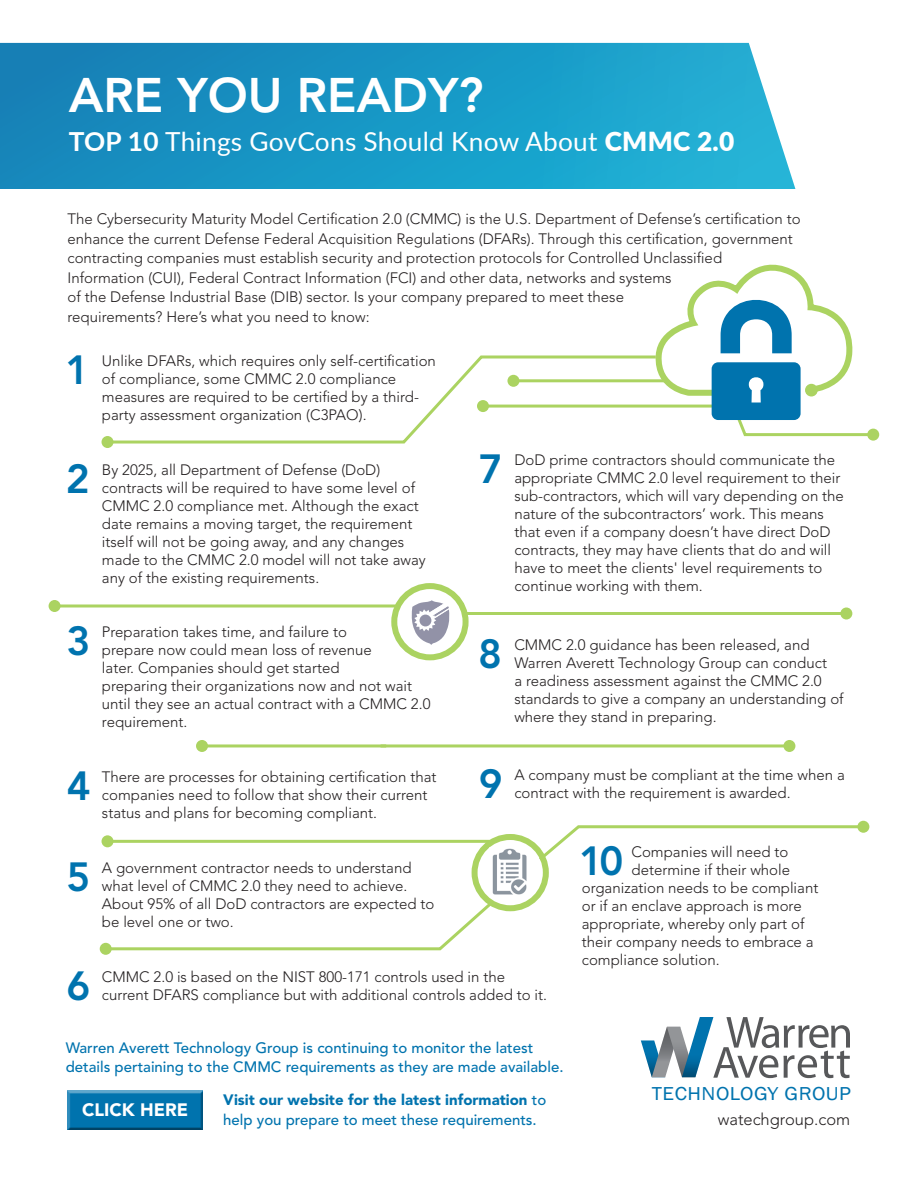
<style>
.page{position:relative;width:918px;height:1188px;background:#fff}
.page>*{position:absolute;margin:0;border:0;box-sizing:border-box;transform-origin:0 0}
.t1{font:800 48.15px "Avenir LT Std";color:#fff}
.Body{font:800 40.35px "Avenir LT Std";color:#0073ae}
.t2{font:26.25px "Lato";letter-spacing:.01em;color:#fff}
.t3{font:19.2px "Franklin Gothic";letter-spacing:.025em;color:#0073ae;scale:1.1 1}
.t4{font:900 18px "Avenir";color:#fff}
.t5{font:300 16.5px "Avenir LT Std";color:#231f20}
.Body-2{font:300 15px/18px "Avenir LT Std";color:#231f20}
.Body-3{font:500 15px/19.5px "Avenir LT Std";color:#0073ae}
.s1{font-weight:700}
.s2{font-weight:900}
</style>
<div class="page">
<svg style="left:867px;top:429px;width:12px;height:12px"></svg>
<svg style="left:0;top:43px;width:795px;height:146px;background:#209bc7"></svg>
<svg style="left:105px;top:355px;width:550px;height:89px"></svg>
<div style="left:102px;top:436px;width:12px;height:12px;background:#abd361;border-radius:50%"></div>
<svg style="left:61px;top:604px;width:334px;height:4px"></svg>
<div style="left:49px;top:600px;width:12px;height:12px;background:#abd361;border-radius:50%"></div>
<div style="left:102px;top:835px;width:12px;height:12px;background:#abd361;border-radius:50%"></div>
<hr style="left:466px;top:612px;width:380px;height:3px;background:#abd361">
<div style="left:840px;top:608px;width:12px;height:12px;background:#abd361;border-radius:50%"></div>
<svg style="left:655px;top:264px;width:221px;height:174px"></svg>
<hr style="left:202px;top:744px;width:184px;height:3px;background:#abd361">
<div style="left:196px;top:740px;width:12px;height:12px;background:#abd361;border-radius:50%"></div>
<hr style="left:381px;top:744px;width:408px;height:3px;background:#abd361">
<div style="left:783px;top:740px;width:12px;height:12px;background:#abd361;border-radius:50%"></div>
<div style="left:100px;top:943px;width:12px;height:12px;background:#abd361;border-radius:50%"></div>
<div style="left:391px;top:583px;width:78px;height:77px;border:6px solid #abd361;border-radius:50%"></div>
<svg style="left:411px;top:600px;width:39px;height:45px"></svg>
<div style="left:63px;top:1088px;width:144px;height:46px;background:#231f20;opacity:.75"></div>
<svg style="left:103px;top:824px;width:763px;height:127px"></svg>
<div style="left:857px;top:821px;width:12px;height:12px;background:#abd361;border-radius:50%"></div>
<svg style="left:641px;top:1017px;width:209px;height:61px"></svg>
<p class="t1" style="left:69px;top:67px;width:416px">ARE YOU READY?</p>
<p class="t2" style="left:69px;top:123px;width:667px"><span class="s1">TOP 10</span> Things GovCons Should Know About <span class="s2">CMMC 2.0</span></p>
<p class="Body-2" style="left:68px;top:210px;width:735px;line-height:19.5px">The Cybersecurity Maturity Model Certification 2.0 (CMMC) is the U.S. Department of Defense’s certification to enhance the current Defense Federal Acquisition Regulations (DFARs). Through this certification, government contracting companies must establish security and protection protocols for Controlled Unclassified Information (CUI), Federal Contract Information (FCI) and other data, networks and systems<br>of the Defense Industrial Base (DIB) sector. Is your company prepared to meet these<br>requirements? Here’s what you need to know:</p>
<p class="Body" style="left:66px;top:346px;width:25px">1</p>
<p class="Body-2" style="left:102px;top:352px;width:335px">Unlike DFARs, which requires only self-certification of compliance, some CMMC 2.0 compliance measures are required to be certified by a third&shy;party assessment organization (C3PAO).</p>
<p class="Body" style="left:66px;top:455px;width:25px">2</p>
<p class="Body-2" style="left:102px;top:461px;width:325px">By 2025, all Department of Defense (DoD) contracts will be required to have some level of CMMC 2.0 compliance met. Although the exact date remains a moving target, the requirement itself will not be going away, and any changes made to the CMMC 2.0 model will not take away any of the existing requirements.</p>
<p class="Body" style="left:66px;top:617px;width:25px">3</p>
<p class="Body-2" style="left:102px;top:623px;width:271px">Preparation takes time, and failure to prepare now could mean loss of revenue later. Companies should get started</p>
<p class="Body-2" style="left:102px;top:677px;width:330px">preparing their organizations now and not wait until they see an actual contract with a CMMC 2.0 requirement.</p>
<p class="Body" style="left:67px;top:762px;width:25px">4</p>
<p class="Body-2" style="left:102px;top:768px;width:336px">There are processes for obtaining certification that companies need to follow that show their current status and plans for becoming compliant.</p>
<p class="Body" style="left:479px;top:446px;width:25px">7</p>
<p class="Body-2" style="left:514px;top:451px;width:331px">DoD prime contractors should communicate the appropriate CMMC 2.0 level requirement to their sub-contractors, which will vary depending on the nature of the subcontractors’ work. This means that even if a company doesn’t have direct DoD contracts, they may have clients that do and will have to meet the clients' level requirements to continue working with them.</p>
<p class="Body" style="left:478px;top:630px;width:25px">8</p>
<p class="Body-2" style="left:514px;top:636px;width:331px">CMMC 2.0 guidance has been released, and Warren Averett Technology Group can conduct<br>a readiness assessment against the CMMC 2.0 standards to give a company an understanding of where they stand in preparing.</p>
<p class="Body" style="left:479px;top:761px;width:25px">9</p>
<p class="Body-2" style="left:514px;top:766px;width:332px">A company must be compliant at the time when a contract with the requirement is awarded.</p>
<p class="Body" style="left:66px;top:853px;width:25px">5</p>
<p class="Body-2" style="left:102px;top:859px;width:334px">A government contractor needs to understand what level of CMMC 2.0 they need to achieve.<br>About 95% of all DoD contractors are expected to be level one or two.</p>
<p class="Body" style="left:66px;top:962px;width:25px">6</p>
<p class="Body-2" style="left:102px;top:967px;width:447px">CMMC 2.0 is based on the NIST 800-171 controls used in the current DFARS compliance but with additional controls added to it.</p>
<p class="Body-3" style="left:66px;top:1038px;width:499px">Warren Averett Technology Group is continuing to monitor the latest details pertaining to the CMMC requirements as they are made available.</p>
<p class="Body-3" style="left:223px;top:1091px;width:325px"><span class="s2">Visit our website for the latest information</span> to help you prepare to meet these requirements.</p>
<p class="t4" style="left:82px;top:1094px;width:107px">CLICK HERE</p>
<p class="Body" style="left:579px;top:837px;width:46px">10</p>
<p class="Body-2" style="left:632px;top:843px;width:159px">Companies will need to</p>
<p class="Body-2" style="left:632px;top:861px;width:160px">determine if their whole</p>
<p class="Body-2" style="left:582px;top:879px;width:238px">organization needs to be compliant</p>
<p class="Body-2" style="left:582px;top:897px;width:221px">or if an enclave approach is more</p>
<p class="Body-2" style="left:582px;top:915px;width:224px">appropriate, whereby only part of</p>
<p class="Body-2" style="left:582px;top:933px;width:233px">their company needs to embrace a</p>
<p class="Body-2" style="left:582px;top:951px;width:139px">compliance solution.</p>
<p class="t3" style="left:652px;top:1082px;width:183px">TECHNOLOGY GROUP</p>
<p class="t5" style="left:718px;top:1109px;width:134px">watechgroup.com</p>
</div>
